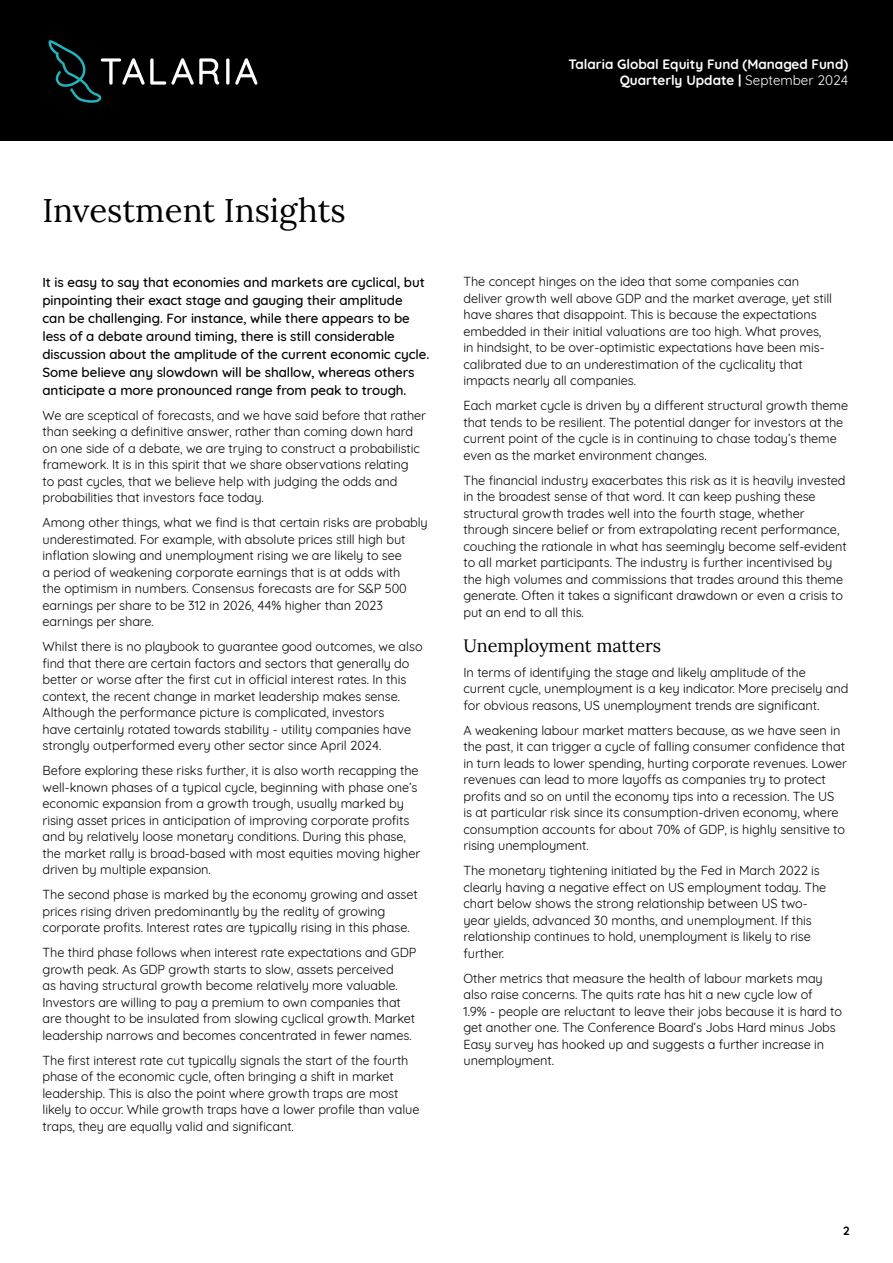
<style>
.page{position:relative;width:893px;height:1263px;background:#fff}
.page>*{position:absolute;margin:0;border:0;box-sizing:border-box;transform-origin:0 0}
.t1{font:33px "Lora";color:#000}
.t2{font:18px "Lora";letter-spacing:-.005em;color:#000}
.t3{font:500 13.5px/18px "Quicksand";letter-spacing:-.005em;color:#000}
.t4{font:700 13.5px/16.2px "Quicksand";color:#fff;text-align:right}
.t5{font:12.75px/16.5px "Quicksand";letter-spacing:-.005em;color:#000}
.t6{font:700 12px "Quicksand";color:#000}
.s1{font-weight:400}
</style>
<div class="page">
<div style="left:0;top:0;width:893px;height:141px;background:#000"></div>
<svg style="left:226px;top:58px;width:3px;height:27px"></svg>
<svg style="left:235px;top:58px;width:22px;height:27px"></svg>
<svg style="left:48px;top:40px;width:171px;height:63px"></svg>
<p class="t4" style="left:568px;top:55px;width:281px">Talaria Global Equity Fund (Managed Fund)<br>Quarterly Update | <span class="s1">September 2024</span></p>
<h1 class="t1" style="left:43px;top:185px;width:305px">Investment Insights</h1>
<p class="t3" style="left:43px;top:272px;width:388px">It is easy to say that economies and markets are cyclical, but pinpointing their exact stage and gauging their amplitude<br>can be challenging. For instance, while there appears to be less of a debate around timing, there is still considerable discussion about the amplitude of the current economic cycle.<br>Some believe any slowdown will be shallow, whereas others anticipate a more pronounced range from peak to trough.</p>
<p class="t5" style="left:43px;top:406px;width:385px">We are sceptical of forecasts, and we have said before that rather than seeking a definitive answer, rather than coming down hard on one side of a debate, we are trying to construct a probabilistic framework. It is in this spirit that we share observations relating<br>to past cycles, that we believe help with judging the odds and probabilities that investors face today.</p>
<p class="t5" style="left:43px;top:513px;width:387px">Among other things, what we find is that certain risks are probably underestimated. For example, with absolute prices still high but inflation slowing and unemployment rising we are likely to see<br>a period of weakening corporate earnings that is at odds with<br>the optimism in numbers. Consensus forecasts are for S&amp;P 500 earnings per share to be 312 in 2026, 44% higher than 2023 earnings per share.</p>
<p class="t5" style="left:43px;top:637px;width:382px">Whilst there is no playbook to guarantee good outcomes, we also find that there are certain factors and sectors that generally do better or worse after the first cut in official interest rates. In this context, the recent change in market leadership makes sense.<br>Although the performance picture is complicated, investors<br>have certainly rotated towards stability - utility companies have strongly outperformed every other sector since April 2024.</p>
<p class="t5" style="left:43px;top:761px;width:379px">Before exploring these risks further, it is also worth recapping the well-known phases of a typical cycle, beginning with phase one’s economic expansion from a growth trough, usually marked by rising asset prices in anticipation of improving corporate profits and by relatively loose monetary conditions. During this phase, the market rally is broad-based with most equities moving higher driven by multiple expansion.</p>
<p class="t5" style="left:43px;top:885px;width:377px">The second phase is marked by the economy growing and asset prices rising driven predominantly by the reality of growing corporate profits. Interest rates are typically rising in this phase.</p>
<p class="t5" style="left:43px;top:943px;width:375px">The third phase follows when interest rate expectations and GDP growth peak. As GDP growth starts to slow, assets perceived<br>as having structural growth become relatively more valuable.<br>Investors are willing to pay a premium to own companies that are thought to be insulated from slowing cyclical growth. Market leadership narrows and becomes concentrated in fewer names.</p>
<p class="t5" style="left:43px;top:1051px;width:379px">The first interest rate cut typically signals the start of the fourth phase of the economic cycle, often bringing a shift in market leadership. This is also the point where growth traps are most likely to occur. While growth traps have a lower profile than value traps, they are equally valid and significant.</p>
<p class="t5" style="left:463px;top:272px;width:370px">The concept hinges on the idea that some companies can deliver growth well above GDP and the market average, yet still have shares that disappoint. This is because the expectations embedded in their initial valuations are too high. What proves, in hindsight, to be over-optimistic expectations have been mis&shy;calibrated due to an underestimation of the cyclicality that impacts nearly all companies.</p>
<p class="t5" style="left:463px;top:396px;width:386px">Each market cycle is driven by a different structural growth theme that tends to be resilient. The potential danger for investors at the current point of the cycle is in continuing to chase today’s theme even as the market environment changes.</p>
<p class="t5" style="left:463px;top:470px;width:385px">The financial industry exacerbates this risk as it is heavily invested in the broadest sense of that word. It can keep pushing these structural growth trades well into the fourth stage, whether through sincere belief or from extrapolating recent performance, couching the rationale in what has seemingly become self-evident to all market participants. The industry is further incentivised by the high volumes and commissions that trades around this theme generate. Often it takes a significant drawdown or even a crisis to put an end to all this.</p>
<h2 class="t2" style="left:463px;top:632px;width:199px">Unemployment matters</h2>
<p class="t5" style="left:463px;top:663px;width:386px">In terms of identifying the stage and likely amplitude of the current cycle, unemployment is a key indicator. More precisely and for obvious reasons, US unemployment trends are significant.</p>
<p class="t5" style="left:463px;top:721px;width:385px">A weakening labour market matters because, as we have seen in the past, it can trigger a cycle of falling consumer confidence that in turn leads to lower spending, hurting corporate revenues. Lower revenues can lead to more layoffs as companies try to protect profits and so on until the economy tips into a recession. The US<br>is at particular risk since its consumption-driven economy, where consumption accounts for about 70% of GDP, is highly sensitive to rising unemployment.</p>
<p class="t5" style="left:463px;top:861px;width:364px">The monetary tightening initiated by the Fed in March 2022 is clearly having a negative effect on US employment today. The chart below shows the strong relationship between US two&shy;year yields, advanced 30 months, and unemployment. If this relationship continues to hold, unemployment is likely to rise further.</p>
<p class="t5" style="left:463px;top:969px;width:380px">Other metrics that measure the health of labour markets may also raise concerns. The quits rate has hit a new cycle low of<br>1.9% - people are reluctant to leave their jobs because it is hard to get another one. The Conference Board’s Jobs Hard minus Jobs Easy survey has hooked up and suggests a further increase in unemployment.</p>
<p class="t6" style="left:843px;top:1221px;width:8px">2</p>
</div>
